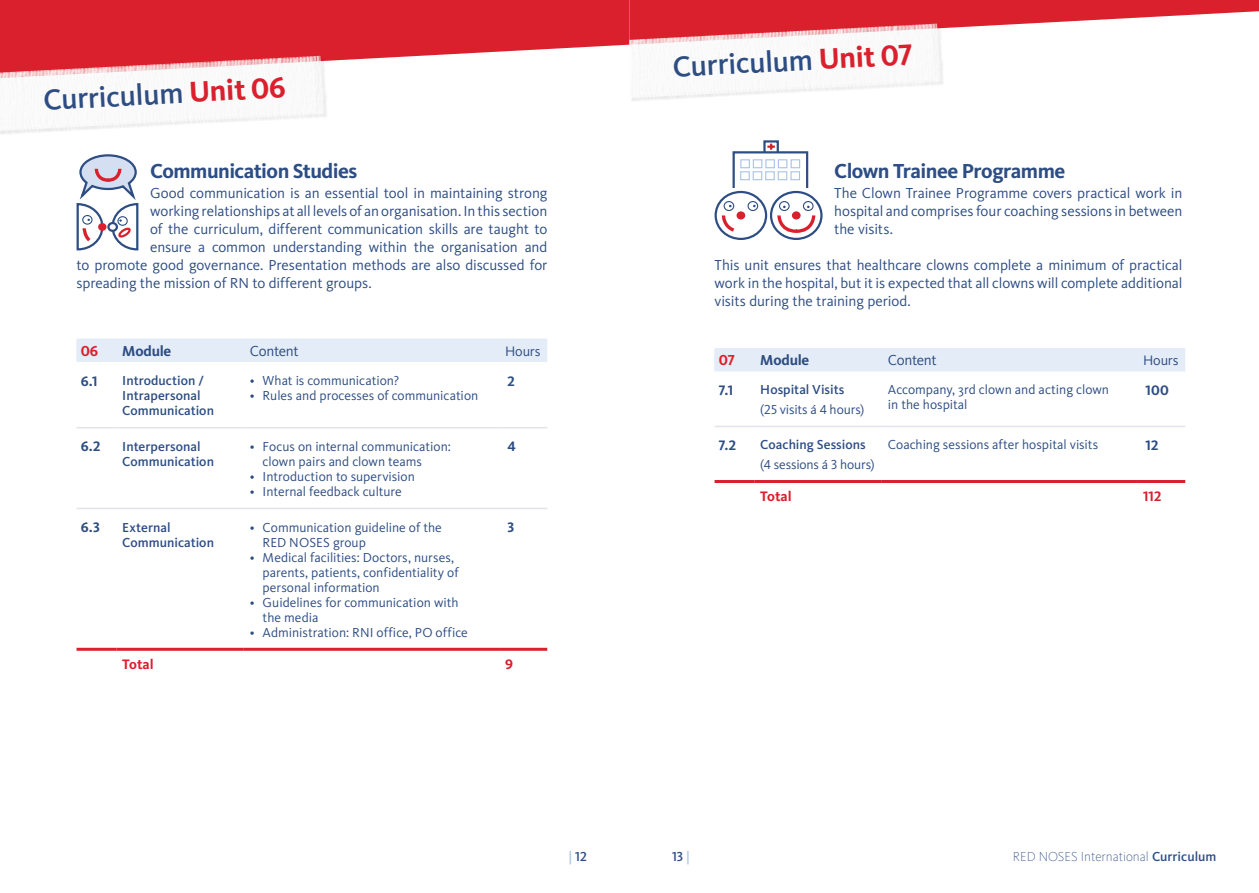
<style>
.page{position:relative;width:1259px;height:893px;background:#fff}
.page>*{position:absolute;margin:0;border:0;box-sizing:border-box;transform-origin:0 0}
.t1{font:500 30px "Kievit Pro";color:#2d4d83}
.t2{font:700 21px "Kievit Pro";letter-spacing:-.025em;color:#2d4d83}
.t3{font:15px/18px "Kievit Pro";letter-spacing:-.005em;color:#2d4d83;text-align:justify}
.t4{font:700 15px "Kievit Pro";letter-spacing:-.015em;color:#2d4d83}
.t5{font:700 15px "Kievit Pro";color:#da202d}
.t6{font:700 14.25px "Kievit Pro";color:#2d4d83}
.t7{font:700 14.25px "Kievit Pro";color:#da202d}
.t8{font:14.25px "Kievit Pro";letter-spacing:-.01em;color:#2d4d83}
.t9{font:13.5px/15px "Kievit Pro";color:#2d4d83}
.t10{font:500 13.5px/15px "Kievit Pro";color:#2d4d83}
.t11{font:200 13.5px "Kievit Pro";color:#2d4d83}
.s1{font-weight:700;color:#da202d}
.s2{color:#a8c3e5}
.s3{font-weight:500}
</style>
<div class="page">
<svg style="left:0;top:0;width:629px;height:61px;fill:#da202d"></svg>
<div style="left:0;top:56px;width:328px;height:79px;background:#231f20;opacity:.12"></div>
<img style="left:0;top:56px;width:324px;height:75px">
<svg style="left:0;top:57px;width:316px;height:73px"></svg>
<div style="left:630px;top:24px;width:314px;height:77px;background:#231f20;opacity:.12"></div>
<img style="left:630px;top:96px;width:310px;height:2px">
<svg style="left:629px;top:0;width:630px;height:96px"></svg>
<div style="left:714px;top:348px;width:471px;height:23px;background:#e3ecf7"></div>
<hr style="left:714px;top:426px;width:40px;height:1px;background:#e2e3ec">
<hr style="left:754px;top:426px;width:128px;height:1px;background:#e2e3ec">
<hr style="left:882px;top:426px;width:255px;height:1px;background:#e2e3ec">
<hr style="left:1137px;top:426px;width:48px;height:1px;background:#e2e3ec">
<hr style="left:714px;top:480px;width:40px;height:3px;background:#da202d">
<hr style="left:754px;top:480px;width:128px;height:3px;background:#da202d">
<hr style="left:882px;top:480px;width:255px;height:3px;background:#da202d">
<hr style="left:1137px;top:480px;width:48px;height:3px;background:#da202d">
<div style="left:714px;top:350px;width:34px;height:20px;background:#e3ecf7"></div>
<div style="left:756px;top:350px;width:120px;height:20px;background:#e3ecf7"></div>
<div style="left:883px;top:350px;width:248px;height:20px;background:#e3ecf7"></div>
<div style="left:1138px;top:350px;width:41px;height:20px;background:#e3ecf7"></div>
<div style="left:77px;top:339px;width:470px;height:23px;background:#e3ecf7"></div>
<hr style="left:77px;top:427px;width:39px;height:1px;background:#e2e3ec">
<hr style="left:116px;top:427px;width:128px;height:1px;background:#e2e3ec">
<hr style="left:244px;top:427px;width:255px;height:1px;background:#e2e3ec">
<hr style="left:499px;top:427px;width:48px;height:1px;background:#e2e3ec">
<hr style="left:77px;top:508px;width:39px;height:1px;background:#e2e3ec">
<hr style="left:116px;top:508px;width:128px;height:1px;background:#e2e3ec">
<hr style="left:244px;top:508px;width:255px;height:1px;background:#e2e3ec">
<hr style="left:499px;top:508px;width:48px;height:1px;background:#e2e3ec">
<hr style="left:77px;top:648px;width:39px;height:3px;background:#da202d">
<hr style="left:116px;top:648px;width:128px;height:3px;background:#da202d">
<hr style="left:244px;top:648px;width:255px;height:3px;background:#da202d">
<hr style="left:499px;top:648px;width:48px;height:3px;background:#da202d">
<div style="left:77px;top:341px;width:33px;height:19px;background:#e3ecf7"></div>
<div style="left:118px;top:341px;width:120px;height:19px;background:#e3ecf7"></div>
<div style="left:246px;top:341px;width:247px;height:19px;background:#e3ecf7"></div>
<div style="left:501px;top:341px;width:40px;height:19px;background:#e3ecf7"></div>
<div style="left:732px;top:151px;width:76px;height:38px;border:2px solid #2d4d83"></div>
<svg style="left:714px;top:190px;width:109px;height:50px"></svg>
<svg style="left:740px;top:159px;width:61px;height:22px"></svg>
<div style="left:763px;top:140px;width:16px;height:14px;border:2px solid #2d4d83"></div>
<svg style="left:767px;top:144px;width:8px;height:6px"></svg>
<svg style="left:76px;top:154px;width:63px;height:97px"></svg>
<h1 class="t1" style="left:42px;top:82px;width:244px;rotate:-3deg">Curriculum <span class="s1">Unit 06</span></h1>
<h2 class="t2" style="left:150px;top:158px;width:209px">Communication Studies</h2>
<p class="t3" style="left:150px;top:184px;width:399px">Good communication is an essential tool in maintaining strong</p>
<p class="t3" style="left:150px;top:202px;width:399px">working relationships at all levels of an organisation. In this section</p>
<p class="t3" style="left:150px;top:220px;width:399px">of the curriculum, different communication skills are taught to</p>
<p class="t3" style="left:150px;top:238px;width:399px">ensure a common understanding within the organisation and</p>
<p class="t3" style="left:77px;top:256px;width:472px">to promote good governance. Presentation methods are also discussed for</p>
<p class="t3" style="left:77px;top:274px;width:297px">spreading the mission of RN to different groups.</p>
<p class="t5" style="left:81px;top:342px;width:19px">06</p>
<p class="t4" style="left:122px;top:342px;width:51px">Module</p>
<p class="t3" style="left:250px;top:342px;width:50px">Content</p>
<p class="t8" style="left:505px;top:343px;width:37px">Hours</p>
<p class="t6" style="left:81px;top:372px;width:18px">6.1</p>
<p class="t10" style="left:122px;top:373px;width:93px">Introduction /<br>Intrapersonal<br>Communication</p>
<p class="t9" style="left:250px;top:373px;width:151px">• What is communication?</p>
<p class="t6" style="left:507px;top:372px;width:9px">2</p>
<p class="t9" style="left:250px;top:388px;width:230px">• Rules and processes of communication</p>
<p class="t6" style="left:81px;top:438px;width:21px">6.2</p>
<p class="t10" style="left:122px;top:439px;width:93px">Interpersonal<br>Communication</p>
<p class="t9" style="left:263px;top:439px;width:190px;text-indent:-13px">• Focus on internal communication: clown pairs and clown teams</p>
<p class="t9" style="left:250px;top:469px;width:167px">• Introduction to supervision</p>
<p class="t9" style="left:250px;top:484px;width:153px">• Internal feedback culture</p>
<p class="t6" style="left:81px;top:519px;width:21px">6.3</p>
<p class="t10" style="left:122px;top:519px;width:93px">External<br>Communication</p>
<p class="t9" style="left:263px;top:519px;width:181px;text-indent:-13px">• Communication guideline of the<br>RED NOSES group</p>
<p class="t9" style="left:263px;top:549px;width:197px;text-indent:-13px">• Medical facilities: Doctors, nurses, parents, patients, confidentiality of personal information</p>
<p class="t9" style="left:263px;top:594px;width:197px;text-indent:-13px">• Guidelines for communication with the media</p>
<p class="t9" style="left:250px;top:624px;width:219px">• Administration: RNI office, PO office</p>
<p class="t6" style="left:507px;top:438px;width:10px">4</p>
<p class="t6" style="left:507px;top:519px;width:8px">3</p>
<p class="t7" style="left:122px;top:655px;width:33px">Total</p>
<p class="t7" style="left:505px;top:655px;width:9px">9</p>
<h1 class="t1" style="left:672px;top:49px;width:242px;rotate:-3deg">Curriculum <span class="s1">Unit 07</span></h1>
<h2 class="t2" style="left:834px;top:158px;width:233px">Clown Trainee Programme</h2>
<p class="t3" style="left:834px;top:184px;width:350px">The Clown Trainee Programme covers practical work in hospital and comprises four coaching sessions in between the visits.</p>
<p class="t3" style="left:714px;top:256px;width:469px">This unit ensures that healthcare clowns complete a minimum of practical work in the hospital, but it is expected that all clowns will complete additional visits during the training period.</p>
<p class="t5" style="left:719px;top:351px;width:18px">07</p>
<p class="t4" style="left:760px;top:351px;width:51px">Module</p>
<p class="t3" style="left:888px;top:351px;width:50px">Content</p>
<p class="t8" style="left:1143px;top:352px;width:37px">Hours</p>
<p class="t6" style="left:719px;top:382px;width:16px">7.1</p>
<p class="t10" style="left:760px;top:382px;width:86px">Hospital Visits</p>
<p class="t9" style="left:760px;top:402px;width:106px">(25 visits á 4 hours)</p>
<p class="t9" style="left:888px;top:382px;width:223px">Accompany, 3rd clown and acting clown in the hospital</p>
<p class="t6" style="left:1145px;top:382px;width:25px">100</p>
<p class="t6" style="left:719px;top:437px;width:19px">7.2</p>
<p class="t10" style="left:760px;top:437px;width:107px">Coaching Sessions</p>
<p class="t9" style="left:760px;top:457px;width:116px">(4 sessions á 3 hours)</p>
<p class="t9" style="left:888px;top:437px;width:212px">Coaching sessions after hospital visits</p>
<p class="t6" style="left:1145px;top:437px;width:14px">12</p>
<p class="t7" style="left:760px;top:487px;width:33px">Total</p>
<p class="t7" style="left:1143px;top:487px;width:20px">112</p>
<p class="t10" style="left:568px;top:849px;width:20px"><span class="s2">|</span>12</p>
<p class="t10" style="left:672px;top:849px;width:20px">13 <span class="s2">|</span></p>
<p class="t11" style="left:1013px;top:849px;width:205px">RED NOSES International <span class="s3">Curriculum</span></p>
</div>
